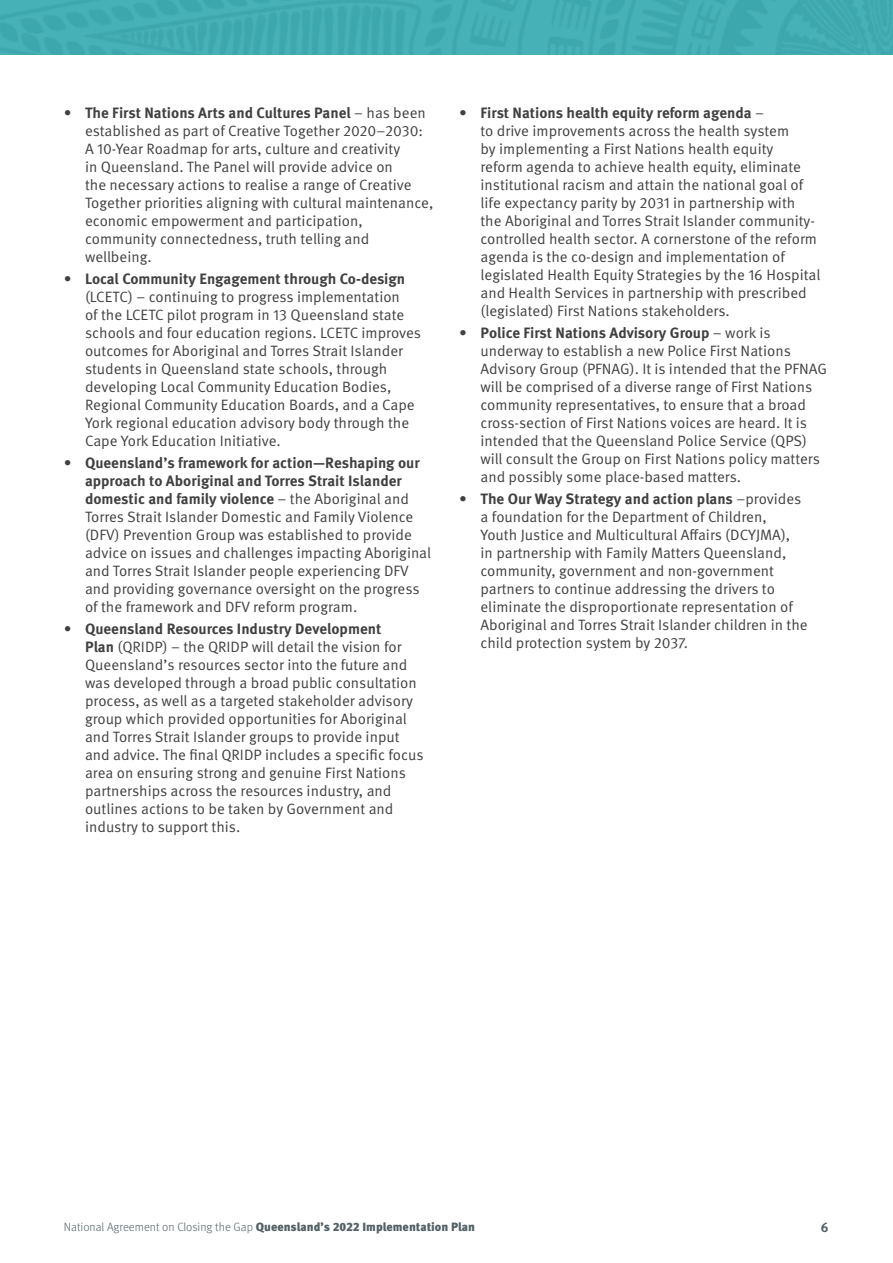
<style>
.page{position:relative;width:893px;height:1263px;background:#fff}
.page>*{position:absolute;margin:0;border:0;box-sizing:border-box;transform-origin:0 0}
.t1{font:15px/18px "Meta OT Norm";color:#404040}
.t2{font:700 15px/18px "Meta OT";color:#404040}
.t3{font:700 13.5px "Meta OT";color:#526166}
.t4{font:900 12px "Meta OT";color:#526166}
.s1{font-family:"Meta OT Norm";font-weight:400}
.s2{font-family:"Meta OT";font-weight:700}
.s3{font-weight:300}
</style>
<div class="page">
<div style="left:0;top:0;width:893px;height:54px;background:#43adb3"></div>
<p class="t2" style="left:64px;top:104px;width:364px"><span class="s1">•</span> The First Nations Arts and Cultures Panel <span class="s1">– has been</span></p>
<p class="t1" style="left:85px;top:122px;width:350px">established as part of Creative Together 2020–2030:<br>A 10-Year Roadmap for arts, culture and creativity<br>in Queensland. The Panel will provide advice on<br>the necessary actions to realise a range of Creative Together priorities aligning with cultural maintenance, economic empowerment and participation, community connectedness, truth telling and wellbeing.</p>
<p class="t2" style="left:64px;top:270px;width:343px"><span class="s1">•</span> Local Community Engagement through Co-design</p>
<p class="t1" style="left:85px;top:288px;width:338px">(LCETC) – continuing to progress implementation<br>of the LCETC pilot program in 13 Queensland state schools and four education regions. LCETC improves outcomes for Aboriginal and Torres Strait Islander students in Queensland state schools, through developing Local Community Education Bodies, Regional Community Education Boards, and a Cape York regional education advisory body through the Cape York Education Initiative.</p>
<p class="t2" style="left:85px;top:454px;width:336px;text-indent:-21px"><span class="s1">•</span> Queensland’s framework for action—Reshaping our approach to Aboriginal and Torres Strait Islander domestic and family violence <span class="s1">– the Aboriginal and</span></p>
<p class="t1" style="left:85px;top:508px;width:348px">Torres Strait Islander Domestic and Family Violence (DFV) Prevention Group was established to provide advice on issues and challenges impacting Aboriginal and Torres Strait Islander people experiencing DFV and providing governance oversight on the progress of the framework and DFV reform program.</p>
<p class="t2" style="left:64px;top:620px;width:319px"><span class="s1">•</span> Queensland Resources Industry Development</p>
<p class="t1" style="left:85px;top:638px;width:340px"><span class="s2">Plan</span> (QRIDP) – the QRIDP will detail the vision for Queensland’s resources sector into the future and was developed through a broad public consultation process, as well as a targeted stakeholder advisory group which provided opportunities for Aboriginal and Torres Strait Islander groups to provide input and advice. The final QRIDP includes a specific focus area on ensuring strong and genuine First Nations partnerships across the resources industry, and outlines actions to be taken by Government and industry to support this.</p>
<p class="t2" style="left:459px;top:104px;width:306px"><span class="s1">•</span> First Nations health equity reform agenda <span class="s1">–</span></p>
<p class="t1" style="left:480px;top:122px;width:341px">to drive improvements across the health system<br>by implementing a First Nations health equity<br>reform agenda to achieve health equity, eliminate institutional racism and attain the national goal of life expectancy parity by 2031 in partnership with<br>the Aboriginal and Torres Strait Islander community&shy;controlled health sector. A cornerstone of the reform agenda is the co-design and implementation of legislated Health Equity Strategies by the 16 Hospital and Health Services in partnership with prescribed (legislated) First Nations stakeholders.</p>
<p class="t2" style="left:459px;top:324px;width:313px"><span class="s1">•</span> Police First Nations Advisory Group <span class="s1">– work is</span></p>
<p class="t1" style="left:480px;top:342px;width:348px">underway to establish a new Police First Nations Advisory Group (PFNAG). It is intended that the PFNAG will be comprised of a diverse range of First Nations community representatives, to ensure that a broad cross-section of First Nations voices are heard. It is intended that the Queensland Police Service (QPS) will consult the Group on First Nations policy matters and possibly some place-based matters.</p>
<p class="t2" style="left:459px;top:490px;width:344px"><span class="s1">•</span> The Our Way Strategy and action plans <span class="s1">–provides</span></p>
<p class="t1" style="left:480px;top:508px;width:329px">a foundation for the Department of Children,<br>Youth Justice and Multicultural Affairs (DCYJMA),<br>in partnership with Family Matters Queensland, community, government and non-government partners to continue addressing the drivers to eliminate the disproportionate representation of Aboriginal and Torres Strait Islander children in the child protection system by 2037.</p>
<p class="t4" style="left:64px;top:1219px;width:413px"><span class="s3">National Agreement on Closing the Gap</span> Queensland’s 2022 Implementation Plan</p>
<p class="t3" style="left:821px;top:1219px;width:9px">6</p>
</div>
